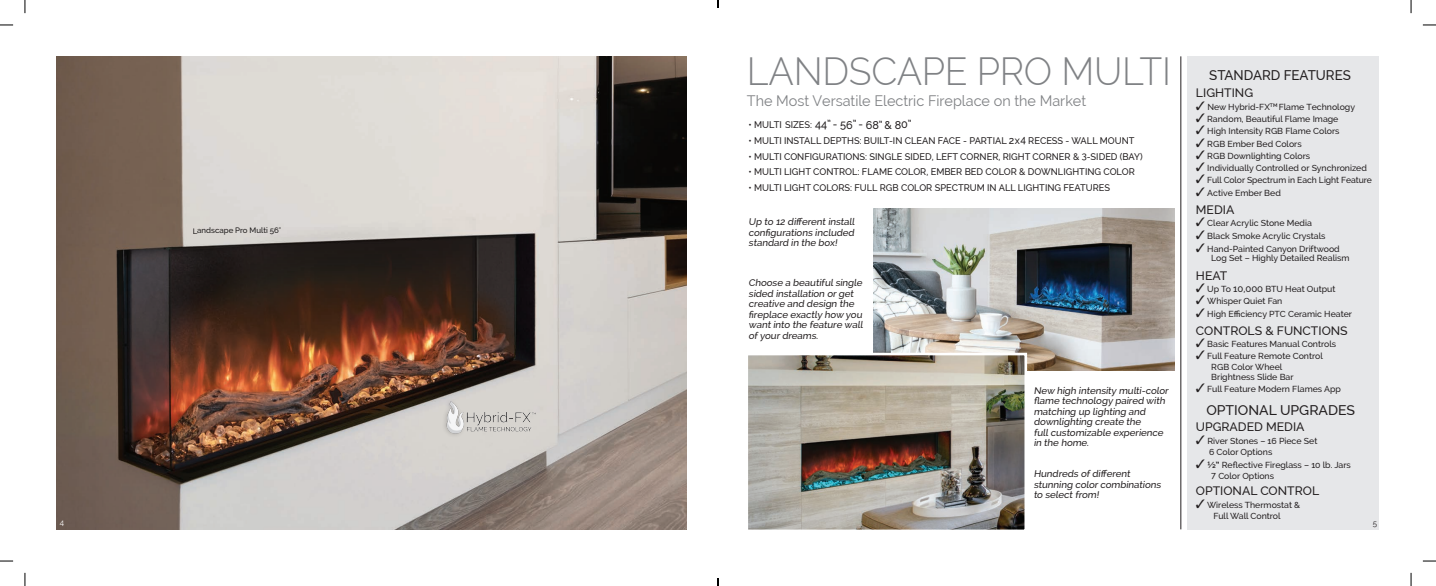
<style>
.page{position:relative;width:1436px;height:586px;background:#fff}
.page>*{position:absolute;margin:0;border:0;box-sizing:border-box;transform-origin:0 0}
.t1{font:300 38.5px "Raleway";letter-spacing:-.01em;color:#808285}
.t2{font:14.88px "Raleway";color:#808285}
.t3{font:500 14px "Raleway";color:#231f20;scale:.95 1}
.t4{font:500 14px "Raleway";color:#231f20}
.t5{font:500 12.25px "Raleway";color:#231f20}
.t6{font:500 11.38px "Raleway";color:#231f20;scale:.96 1}
.t7{font:500 9.62px/10.5px "Raleway";color:#231f20}
.t8{font:500 9.62px "Raleway";color:#231f20;scale:.96 1}
.t9{font:500 8.75px "Raleway";color:#231f20}
.t10{font:500 7.88px "Raleway";letter-spacing:-.005em;color:#231f20}
.t11{font:7.88px "Raleway";color:#fff}
.t12{font:7.88px "Raleway";color:#231f20}
.s1{font-size:9.62px}
.s2{font-weight:700}
.s3{font-size:10.5px}
</style>
<div class="page">
<img style="left:56px;top:56px;width:630px;height:473px">
<div style="left:1187px;top:56px;width:192px;height:473px;background:#e6e7e9"></div>
<img style="left:873px;top:208px;width:301px;height:162px">
<hr style="left:1181px;top:56px;width:1px;height:473px;background:#231f20">
<img style="left:749px;top:356px;width:274px;height:172px">
<div style="left:745px;top:352px;width:282px;height:180px;border:3px solid #fff"></div>
<img style="left:440px;top:399px;width:97px;height:38px">
<svg style="left:0;top:24px;width:13px;height:2px"></svg>
<svg style="left:1423px;top:24px;width:13px;height:2px"></svg>
<svg style="left:0;top:560px;width:13px;height:1px"></svg>
<svg style="left:1423px;top:560px;width:13px;height:1px"></svg>
<svg style="left:24px;top:0;width:2px;height:13px"></svg>
<svg style="left:24px;top:572px;width:2px;height:13px"></svg>
<svg style="left:1410px;top:0;width:2px;height:13px"></svg>
<svg style="left:1410px;top:572px;width:2px;height:13px"></svg>
<svg style="left:717px;top:0;width:2px;height:8px"></svg>
<svg style="left:717px;top:578px;width:2px;height:7px"></svg>
<p class="t1" style="left:747px;top:49px;width:426px">LANDSCAPE PRO MULTI</p>
<p class="t3" style="left:1209px;top:67px;width:151px">STANDARD FEATURES</p>
<p class="t5" style="left:1196px;top:85px;width:59px">LIGHTING</p>
<p class="t9" style="left:1196px;top:102px;width:161px">✓ New Hybrid-FX<sup>TM</sup> Flame Technology</p>
<p class="t9" style="left:1196px;top:114px;width:144px">✓ Random, Beautiful Flame Image</p>
<p class="t9" style="left:1196px;top:126px;width:145px">✓ High Intensity RGB Flame Colors</p>
<p class="t9" style="left:1196px;top:138px;width:107px">✓ RGB Ember Bed Colors</p>
<p class="t9" style="left:1196px;top:151px;width:116px">✓ RGB Downlighting Colors</p>
<p class="t9" style="left:1196px;top:163px;width:173px">✓ Individually Controlled or Synchronized</p>
<p class="t9" style="left:1196px;top:175px;width:178px">✓ Full Color Spectrum in Each Light Feature</p>
<p class="t9" style="left:1196px;top:187px;width:86px">✓ Active Ember Bed</p>
<p class="t5" style="left:1196px;top:202px;width:40px">MEDIA</p>
<p class="t9" style="left:1196px;top:218px;width:118px">✓ Clear Acrylic Stone Media</p>
<p class="t9" style="left:1196px;top:230px;width:131px">✓ Black Smoke Acrylic Crystals</p>
<p class="t9" style="left:1196px;top:243px;width:145px">✓ Hand-Painted Canyon Driftwood</p>
<p class="t9" style="left:1211px;top:253px;width:140px">Log Set – Highly Detailed Realism</p>
<p class="t5" style="left:1196px;top:268px;width:33px">HEAT</p>
<p class="t9" style="left:1196px;top:284px;width:141px">✓ Up To <span class="s1">10,000</span> BTU Heat Output</p>
<p class="t9" style="left:1196px;top:296px;width:88px">✓ Whisper Quiet Fan</p>
<p class="t9" style="left:1196px;top:308px;width:158px">✓ High Efficiency PTC Ceramic Heater</p>
<p class="t5" style="left:1196px;top:323px;width:153px">CONTROLS &amp; FUNCTIONS</p>
<p class="t9" style="left:1196px;top:339px;width:142px">✓ Basic Features Manual Controls</p>
<p class="t9" style="left:1196px;top:351px;width:128px">✓ Full Feature Remote Control</p>
<p class="t9" style="left:1211px;top:361px;width:72px">RGB Color Wheel</p>
<p class="t9" style="left:1211px;top:371px;width:84px">Brightness Slide Bar</p>
<p class="t9" style="left:1196px;top:383px;width:146px">✓ Full Feature Modern Flames App</p>
<p class="t4" style="left:1206px;top:401px;width:150px">OPTIONAL UPGRADES</p>
<p class="t5" style="left:1196px;top:419px;width:110px">UPGRADED MEDIA</p>
<p class="t9" style="left:1196px;top:436px;width:123px">✓ River Stones – 16 Piece Set</p>
<p class="t9" style="left:1209px;top:446px;width:65px">6 Color Options</p>
<p class="t9" style="left:1196px;top:459px;width:156px">✓ <span class="s2">½”</span> Reflective Fireglass – 10 lb. Jars</p>
<p class="t9" style="left:1211px;top:470px;width:64px">7 Color Options</p>
<p class="t5" style="left:1196px;top:483px;width:125px">OPTIONAL CONTROL</p>
<p class="t9" style="left:1196px;top:500px;width:106px">✓ Wireless Thermostat &amp;</p>
<p class="t9" style="left:1213px;top:510px;width:69px">Full Wall Control</p>
<p class="t2" style="left:747px;top:92px;width:341px">The Most Versatile Electric Fireplace on the Market</p>
<p class="t6" style="left:749px;top:117px;width:172px"><span class="s1">• MULTI SIZES:</span> 44” - 56” - 68”&amp; 80”</p>
<p class="t8" style="left:749px;top:135px;width:404px">• MULTI INSTALL DEPTHS: BUILT-IN CLEAN FACE - PARTIAL <span class="s3">2x4</span> RECESS - WALL MOUNT</p>
<p class="t8" style="left:749px;top:151px;width:412px">• MULTI CONFIGURATIONS: SINGLE SIDED, LEFT CORNER, RIGHT CORNER &amp; 3-SIDED (BAY)</p>
<p class="t8" style="left:749px;top:166px;width:404px">• MULTI LIGHT CONTROL: FLAME COLOR, EMBER BED COLOR &amp; DOWNLIGHTING COLOR</p>
<p class="t8" style="left:749px;top:182px;width:378px">• MULTI LIGHT COLORS: FULL RGB COLOR SPECTRUM IN ALL LIGHTING FEATURES</p>
<p class="t7" style="left:749px;top:216px;width:109px">Up to 12 different install</p>
<p class="t7" style="left:749px;top:227px;width:109px">configurations included</p>
<p class="t7" style="left:749px;top:237px;width:92px">standard in the box!</p>
<p class="t7" style="left:749px;top:277px;width:117px">Choose a beautiful single sided installation or get creative and design the fireplace exactly how you want into the feature wall</p>
<p class="t7" style="left:749px;top:330px;width:73px">of your dreams.</p>
<p class="t10" style="left:193px;top:226px;width:90px">Landscape Pro Multi 56"</p>
<p class="t7" style="left:1034px;top:385px;width:138px">New high intensity multi-color</p>
<p class="t7" style="left:1034px;top:395px;width:134px">flame technology paired with matching up lighting and</p>
<p class="t7" style="left:1034px;top:416px;width:110px">downlighting create the</p>
<p class="t7" style="left:1034px;top:427px;width:133px">full customizable experience in the home.</p>
<p class="t7" style="left:1034px;top:468px;width:99px">Hundreds of different</p>
<p class="t7" style="left:1034px;top:479px;width:130px">stunning color combinations</p>
<p class="t7" style="left:1034px;top:489px;width:68px">to select from!</p>
<p class="t11" style="left:60px;top:517px;width:6px">4</p>
<p class="t12" style="left:1373px;top:518px;width:6px">5</p>
</div>
